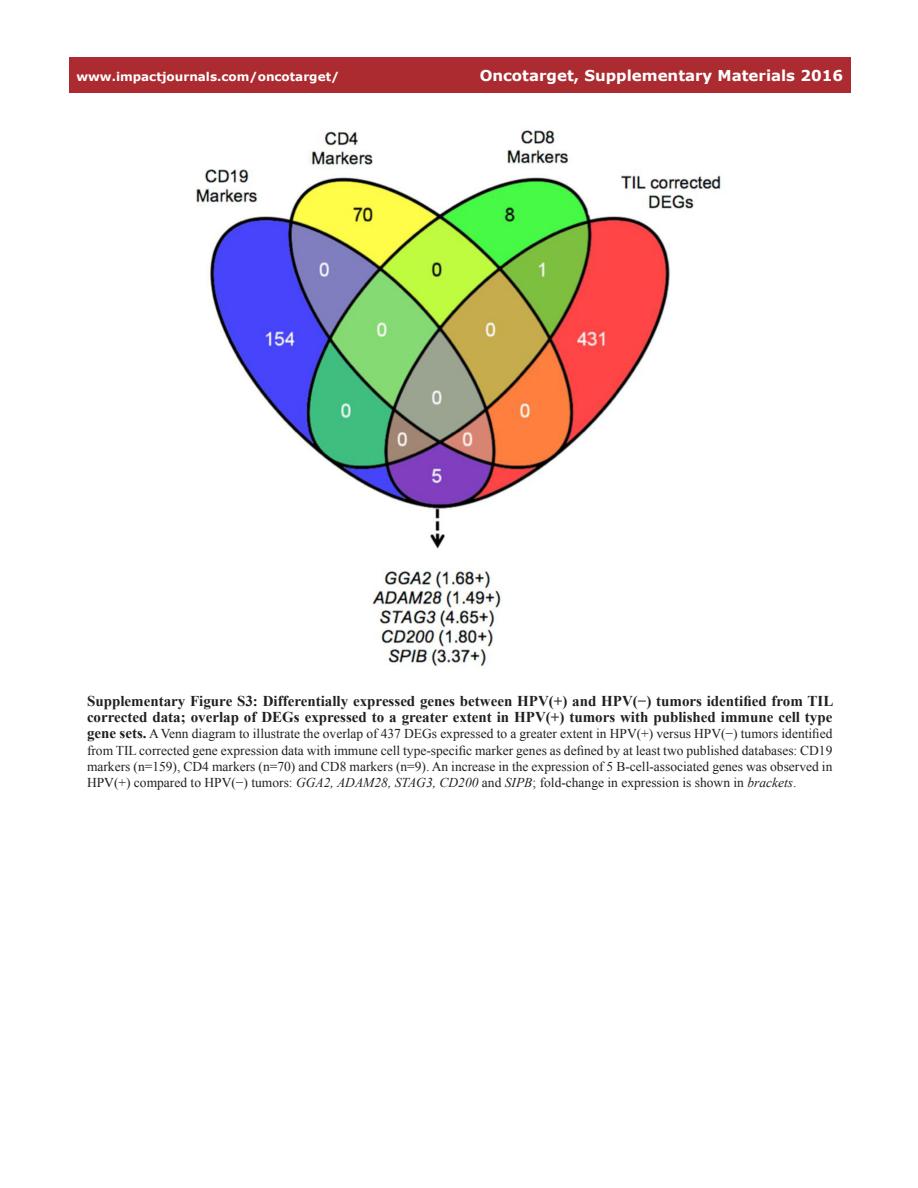
<style>
.page{position:relative;width:918px;height:1188px;background:#fff}
.page>*{position:absolute;margin:0;border:0;box-sizing:border-box;transform-origin:0 0}
.figuretext{font:700 15px/16.2px "Times New Roman";color:#231f20}
.t1{font:700 15px "Verdana";color:#fff}
.figuretext-2{font:13.5px/16.2px "Times New Roman";color:#231f20;text-align:justify}
.t2{font:700 12px "Verdana";color:#fff}
.s1{font-weight:700;font-size:15px}
.s2{font-style:italic}
</style>
<div class="page">
<div style="left:69px;top:57px;width:781px;height:36px;background:#ac2b31"></div>
<img style="left:196px;top:128px;width:526px;height:541px">
<p class="t2" style="left:76px;top:68px;width:264px">www.impactjournals.com/oncotarget/</p>
<p class="t1" style="left:480px;top:65px;width:365px">Oncotarget, Supplementary Materials 2016</p>
<p class="figuretext" style="left:87px;top:693px;width:748px">Supplementary Figure S3: Differentially expressed genes between HPV(+) and HPV(−) tumors identified from TIL corrected data; overlap of DEGs expressed to a greater extent in HPV(+) tumors with published immune cell type</p>
<p class="figuretext-2" style="left:87px;top:726px;width:747px"><span class="s1">gene sets.</span> A Venn diagram to illustrate the overlap of 437 DEGs expressed to a greater extent in HPV(+) versus HPV(−) tumors identified from TIL corrected gene expression data with immune cell type-specific marker genes as defined by at least two published databases: CD19 markers (n=159), CD4 markers (n=70) and CD8 markers (n=9). An increase in the expression of 5 B-cell-associated genes was observed in HPV(+) compared to HPV(−) tumors: <span class="s2">GGA2, ADAM28, STAG3, CD200</span> and <span class="s2">SIPB</span>; fold-change in expression is shown in <span class="s2">brackets</span>.</p>
</div>
